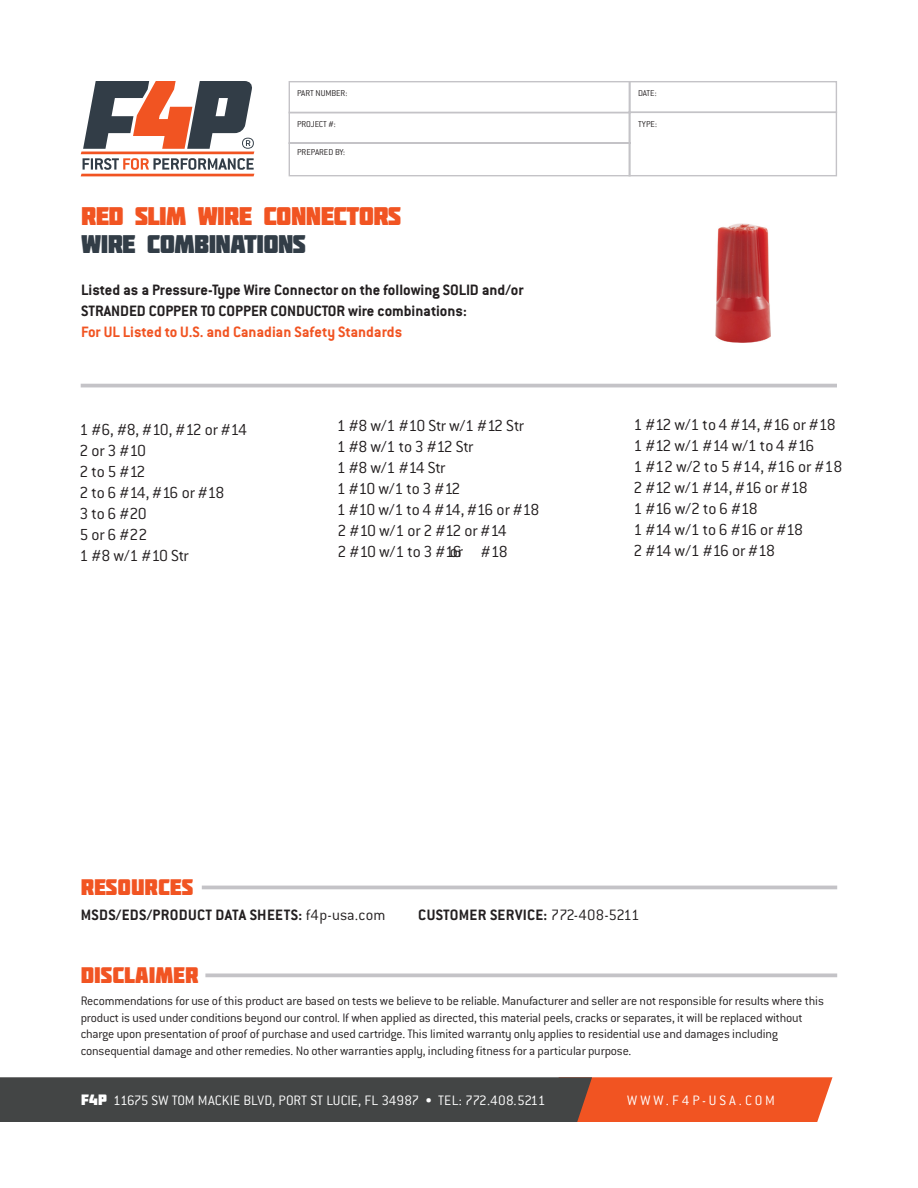
<style>
.page{position:relative;width:918px;height:1188px;background:#fff}
.page>*{position:absolute;margin:0;border:0;box-sizing:border-box;transform-origin:0 0}
.t1{font:25.5px "Molot";letter-spacing:-.025em;color:#f15422}
.t2{font:25.5px "Molot";letter-spacing:-.025em;color:#323d47}
.t3{font:22.5px "Molot";color:#f15422}
.t4{font:300 17.55px/21px "Conduit ITC";letter-spacing:-.06em;color:#231f20}
.t5{font:300 17.55px/21px "Conduit ITC";letter-spacing:-.03em;color:#231f20}
.t6{font:700 16.5px "Conduit ITC";color:#231f20}
.t7{font:700 16.5px "Conduit ITC";letter-spacing:.02em;color:#231f20}
.t8{font:700 16.5px "Conduit ITC";color:#f15422}
.t9{font:300 15px "Conduit ITC";color:#fff}
.t10{font:300 15px "Conduit ITC";letter-spacing:.2em;color:#fff}
.t11{font:300 13.5px/16.5px "Conduit ITC";letter-spacing:-.015em;color:#231f20}
.t12{font:300 9.3px "Conduit ITC";letter-spacing:-.005em;color:#231f20}
.s1{font-weight:300}
.s2{font-family:"Molot";font-weight:400}
</style>
<div class="page">
<svg style="left:0;top:1077px;width:833px;height:45px;background:#774c3d"></svg>
<svg style="left:288px;top:81px;width:550px;height:96px"></svg>
<div style="left:629px;top:112px;width:208px;height:64px;border:1px solid #c4c3c7"></div>
<svg style="left:81px;top:81px;width:173px;height:95px"></svg>
<hr style="left:81px;top:384px;width:756px;height:3px;background:#c4c3c7">
<hr style="left:205px;top:974px;width:632px;height:3px;background:#c4c3c7">
<hr style="left:202px;top:886px;width:635px;height:3px;background:#c4c3c7">
<img style="left:715px;top:224px;width:56px;height:119px">
<p class="t12" style="left:297px;top:88px;width:52px">PART NUMBER:</p>
<p class="t12" style="left:638px;top:88px;width:20px">DATE:</p>
<p class="t12" style="left:297px;top:119px;width:40px">PROJECT #:</p>
<p class="t12" style="left:638px;top:119px;width:20px">TYPE:</p>
<p class="t12" style="left:297px;top:147px;width:49px">PREPARED BY:</p>
<p class="t1" style="left:81px;top:201px;width:321px">RED SLIM WIRE CONNECTORS</p>
<p class="t2" style="left:81px;top:229px;width:226px">WIRE COMBINATIONS</p>
<p class="t6" style="left:81px;top:280px;width:444px">Listed as a Pressure-Type Wire Connector on the following SOLID and/or</p>
<p class="t6" style="left:81px;top:301px;width:387px">STRANDED COPPER TO COPPER CONDUCTOR wire combinations:</p>
<p class="t8" style="left:81px;top:322px;width:323px">For UL Listed to U.S. and Canadian Safety Standards</p>
<p class="t5" style="left:79px;top:419px;width:169px">1 #6, #8, #10, #12 or #14<br>2 or 3 #10<br>2 to 5 #12<br>2 to 6 #14, #16 or #18<br>3 to 6 #20<br>5 or 6 #22<br>1 #8 w/1 #10 Str</p>
<p class="t4" style="left:337px;top:415px;width:204px">1 #8 w/1 #10 Str w/1 #12 Str<br>1 #8 w/1 to 3 #12 Str<br>1 #8 w/1 #14 Str<br>1 #10 w/1 to 3 #12<br>1 #10 w/1 to 4 #14, #16 or #18<br>2 #10 w/1 or 2 #12 or #14<br>2 #10 w/1 to 3 #1or6 #18</p>
<p class="t4" style="left:633px;top:414px;width:210px">1 #12 w/1 to 4 #14, #16 or #18<br>1 #12 w/1 #14 w/1 to 4 #16<br>1 #12 w/2 to 5 #14, #16 or #18<br>2 #12 w/1 #14, #16 or #18<br>1 #16 w/2 to 6 #18<br>1 #14 w/1 to 6 #16 or #18<br>2 #14 w/1 #16 or #18</p>
<h2 class="t3" style="left:81px;top:873px;width:114px">RESOURCES</h2>
<p class="t7" style="left:81px;top:905px;width:306px">MSDS/EDS/PRODUCT DATA SHEETS: <span class="s1">f4p-usa.com</span></p>
<p class="t7" style="left:418px;top:905px;width:223px">CUSTOMER SERVICE: <span class="s1">772-408-5211</span></p>
<h2 class="t3" style="left:81px;top:962px;width:119px">DISCLAIMER</h2>
<p class="t11" style="left:81px;top:993px;width:745px">Recommendations for use of this product are based on tests we believe to be reliable. Manufacturer and seller are not responsible for results where this product is used under conditions beyond our control. If when applied as directed, this material peels, cracks or separates, it will be replaced without charge upon presentation of proof of purchase and used cartridge. This limited warranty only applies to residential use and damages including</p>
<p class="t11" style="left:81px;top:1042px;width:552px">consequential damage and other remedies. No other warranties apply, including fitness for a particular purpose.</p>
<p class="t9" style="left:81px;top:1092px;width:466px"><span class="s2">F4P</span> 11675 SW TOM MACKIE BLVD, PORT ST LUCIE, FL 34987 • TEL: 772.408.5211</p>
<p class="t10" style="left:627px;top:1092px;width:149px">WWW.F4P-USA.COM</p>
</div>
